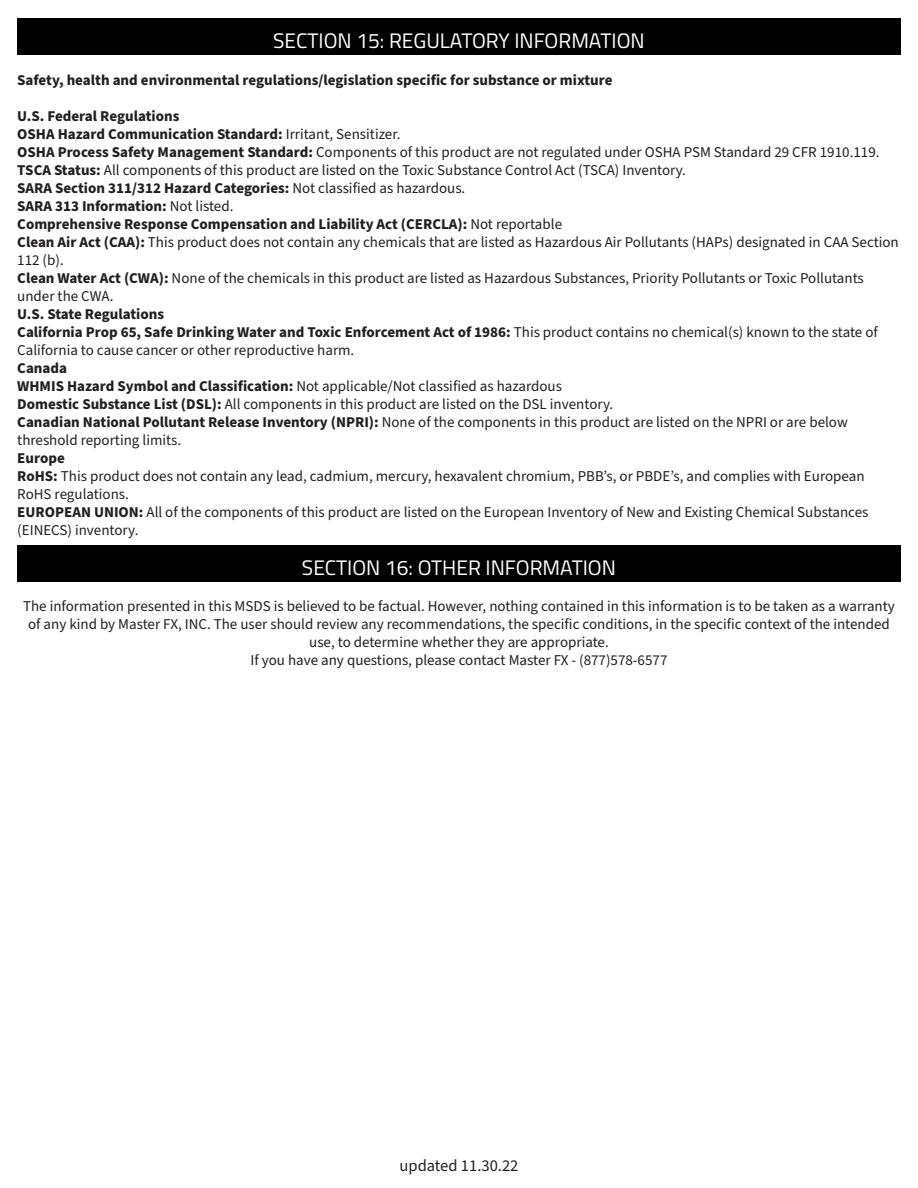
<style>
.page{position:relative;width:918px;height:1188px;background:#fff}
.page>*{position:absolute;margin:0;border:0;box-sizing:border-box;transform-origin:0 0}
.t1{font:21px "Titillium Web";color:#fff}
.t2{font:16.5px "Source Sans Pro";color:#231f20}
.t3{font:15px/18px "Source Sans Pro";color:#231f20}
.t4{font:700 15px "Source Sans Pro";color:#231f20}
.s1{font-weight:400}
.s2{font-weight:700}
</style>
<div class="page">
<div style="left:17px;top:18px;width:884px;height:37px;background:#000"></div>
<div style="left:17px;top:545px;width:884px;height:37px;background:#000"></div>
<p class="t1" style="left:273px;top:26px;width:373px">SECTION 15: REGULATORY INFORMATION</p>
<p class="t4" style="left:17px;top:69px;width:597px">Safety, health and environmental regulations/legislation specific for substance or mixture</p>
<p class="t4" style="left:17px;top:105px;width:164px">U.S. Federal Regulations</p>
<p class="t4" style="left:17px;top:123px;width:385px">OSHA Hazard Communication Standard: <span class="s1">Irritant, Sensitizer.</span></p>
<p class="t3" style="left:17px;top:143px;width:864px"><span class="s2">OSHA Process Safety Management Standard:</span> Components of this product are not regulated under OSHA PSM Standard 29 CFR 1910.119.</p>
<p class="t3" style="left:17px;top:161px;width:670px"><span class="s2">TSCA Status:</span> All components of this product are listed on the Toxic Substance Control Act (TSCA) Inventory.</p>
<p class="t4" style="left:17px;top:177px;width:450px">SARA Section 311/312 Hazard Categories: <span class="s1">Not classified as hazardous.</span></p>
<p class="t4" style="left:17px;top:195px;width:218px">SARA 313 Information: <span class="s1">Not listed.</span></p>
<p class="t4" style="left:17px;top:213px;width:546px">Comprehensive Response Compensation and Liability Act (CERCLA): <span class="s1">Not reportable</span></p>
<p class="t3" style="left:17px;top:233px;width:883px"><span class="s2">Clean Air Act (CAA):</span> This product does not contain any chemicals that are listed as Hazardous Air Pollutants (HAPs) designated in CAA Section<br>112 (b).</p>
<p class="t3" style="left:17px;top:269px;width:848px"><span class="s2">Clean Water Act (CWA):</span> None of the chemicals in this product are listed as Hazardous Substances, Priority Pollutants or Toxic Pollutants under the CWA.</p>
<p class="t4" style="left:17px;top:303px;width:148px">U.S. State Regulations</p>
<p class="t3" style="left:17px;top:323px;width:862px"><span class="s2">California Prop 65, Safe Drinking Water and Toxic Enforcement Act of 1986:</span> This product contains no chemical(s) known to the state of<br>California to cause cancer or other reproductive harm.</p>
<p class="t4" style="left:17px;top:357px;width:51px">Canada</p>
<p class="t3" style="left:17px;top:377px;width:546px"><span class="s2">WHMIS Hazard Symbol and Classification:</span> Not applicable/Not classified as hazardous</p>
<p class="t3" style="left:17px;top:395px;width:598px"><span class="s2">Domestic Substance List (DSL):</span> All components in this product are listed on the DSL inventory.</p>
<p class="t3" style="left:17px;top:413px;width:832px"><span class="s2">Canadian National Pollutant Release Inventory (NPRI):</span> None of the components in this product are listed on the NPRI or are below threshold reporting limits.</p>
<p class="t4" style="left:17px;top:447px;width:49px">Europe</p>
<p class="t3" style="left:17px;top:467px;width:849px"><span class="s2">RoHS:</span> This product does not contain any lead, cadmium, mercury, hexavalent chromium, PBB’s, or PBDE’s, and complies with European<br>RoHS regulations.</p>
<p class="t3" style="left:17px;top:503px;width:853px"><span class="s2">EUROPEAN UNION:</span> All of the components of this product are listed on the European Inventory of New and Existing Chemical Substances (EINECS) inventory.</p>
<p class="t1" style="left:302px;top:553px;width:316px">SECTION 16: OTHER INFORMATION</p>
<p class="t3" style="left:23px;top:598px;width:873px;text-align:center">The information presented in this MSDS is believed to be factual. However, nothing contained in this information is to be taken as a warranty of any kind by Master FX, INC. The user should review any recommendations, the specific conditions, in the specific context of the intended use, to determine whether they are appropriate.</p>
<p class="t3" style="left:251px;top:652px;width:418px">If you have any questions, please contact Master FX - (877)578-6577</p>
<p class="t2" style="left:400px;top:1154px;width:120px">updated 11.30.22</p>
</div>
